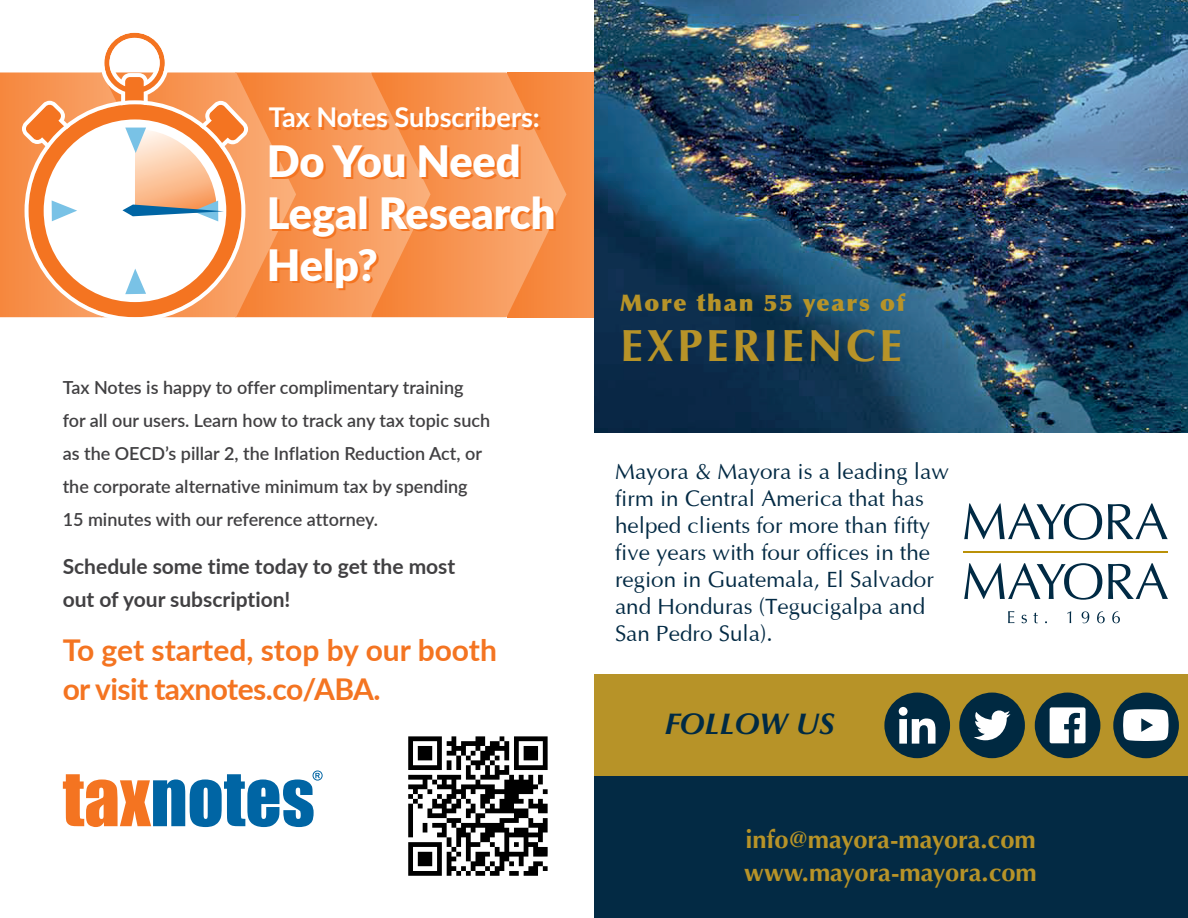
<style>
.page{position:relative;width:1188px;height:918px;background:#fff}
.page>*{position:absolute;margin:0;border:0;box-sizing:border-box;transform-origin:0 0}
.t1{font:700 45.15px "Optima";letter-spacing:.075em;color:#b79328}
.t2{font:900 43.35px/52.1px "Lato";letter-spacing:-.005em;color:#fff}
.t3{font:700 30px/39px "Lato";letter-spacing:-.01em;color:#f47421}
.t4{font:italic 700 30px "Optima";color:#002a44}
.t5{font:700 27.15px "Lato";letter-spacing:-.005em;color:#fff}
.t6{font:700 25.5px/33px "Optima";color:#b79328}
.t7{font:900 22.95px "Optima";letter-spacing:.075em;color:#b79328}
.t8{font:22.5px/27px "Optima";color:#032a44}
.t9{font:700 21px/33px "Lato";color:#414042}
.t10{font:600 18px/33px "Lato";color:#414042}
</style>
<div class="page">
<svg style="left:408px;top:736px;width:140px;height:140px"></svg>
<svg style="left:63px;top:770px;width:260px;height:57px"></svg>
<div style="left:507px;top:72px;width:87px;height:245px;background:#f7914c"></div>
<svg style="left:431px;top:72px;width:135px;height:245px"></svg>
<svg style="left:296px;top:72px;width:135px;height:245px;background:#f79756"></svg>
<svg style="left:248px;top:72px;width:48px;height:245px;background:#f79553"></svg>
<svg style="left:0;top:32px;width:248px;height:285px"></svg>
<img style="left:594px;top:0;width:594px;height:432px">
<div style="left:594px;top:675px;width:594px;height:243px;background:#032a44"></div>
<svg style="left:964px;top:503px;width:138px;height:37px"></svg>
<svg style="left:1108px;top:503px;width:60px;height:36px"></svg>
<svg style="left:964px;top:563px;width:138px;height:37px"></svg>
<svg style="left:1108px;top:563px;width:60px;height:36px"></svg>
<hr style="left:964px;top:551px;width:204px;height:1px;background:#ba9108">
<svg style="left:1008px;top:611px;width:6px;height:12px"></svg>
<svg style="left:1022px;top:615px;width:5px;height:8px"></svg>
<svg style="left:1034px;top:613px;width:4px;height:10px"></svg>
<svg style="left:1067px;top:611px;width:4px;height:12px"></svg>
<svg style="left:1082px;top:611px;width:7px;height:12px"></svg>
<svg style="left:1097px;top:611px;width:8px;height:12px"></svg>
<svg style="left:1112px;top:611px;width:8px;height:12px"></svg>
<div style="left:594px;top:675px;width:594px;height:101px;background:#b79328"></div>
<div style="left:959px;top:693px;width:66px;height:65px;background:#002941;border-radius:50%"></div>
<svg style="left:974px;top:710px;width:36px;height:30px"></svg>
<div style="left:884px;top:693px;width:66px;height:65px;background:#002941;border-radius:50%"></div>
<svg style="left:899px;top:707px;width:37px;height:37px"></svg>
<div style="left:1035px;top:693px;width:65px;height:65px;background:#002941;border-radius:50%"></div>
<svg style="left:1050px;top:707px;width:36px;height:36px"></svg>
<div style="left:1113px;top:693px;width:66px;height:65px;background:#002941;border-radius:50%"></div>
<svg style="left:1123px;top:709px;width:46px;height:32px"></svg>
<h3 class="t5" style="left:269px;top:102px;width:272px">Tax Notes Subscribers:</h3>
<h2 class="t2" style="left:267px;top:138px;width:290px">Do You Need<br>Legal Research<br>Help?</h2>
<p class="t10" style="left:63px;top:370px;width:429px">Tax Notes is happy to offer complimentary training for all our users. Learn how to track any tax topic such as the OECD’s pillar 2, the Inflation Reduction Act, or the corporate alternative minimum tax by spending 15 minutes with our reference attorney.</p>
<p class="t9" style="left:63px;top:549px;width:394px">Schedule some time today to get the most out of your subscription!</p>
<h3 class="t3" style="left:63px;top:629px;width:436px">To get started, stop by our booth or visit taxnotes.co/ABA.</h3>
<p class="t7" style="left:620px;top:289px;width:286px">More than 55 years of</p>
<h1 class="t1" style="left:620px;top:319px;width:283px">EXPERIENCE</h1>
<p class="t8" style="left:615px;top:456px;width:335px">Mayora &amp; Mayora is a leading law firm in Central America that has helped clients for more than fifty five years with four offices in the region in Guatemala, El Salvador and Honduras (Tegucigalpa and<br>San Pedro Sula).</p>
<h3 class="t4" style="left:665px;top:706px;width:172px">FOLLOW US</h3>
<h3 class="t6" style="left:744px;top:823px;width:294px">info@mayora-mayora.com www.mayora-mayora.com</h3>
</div>
